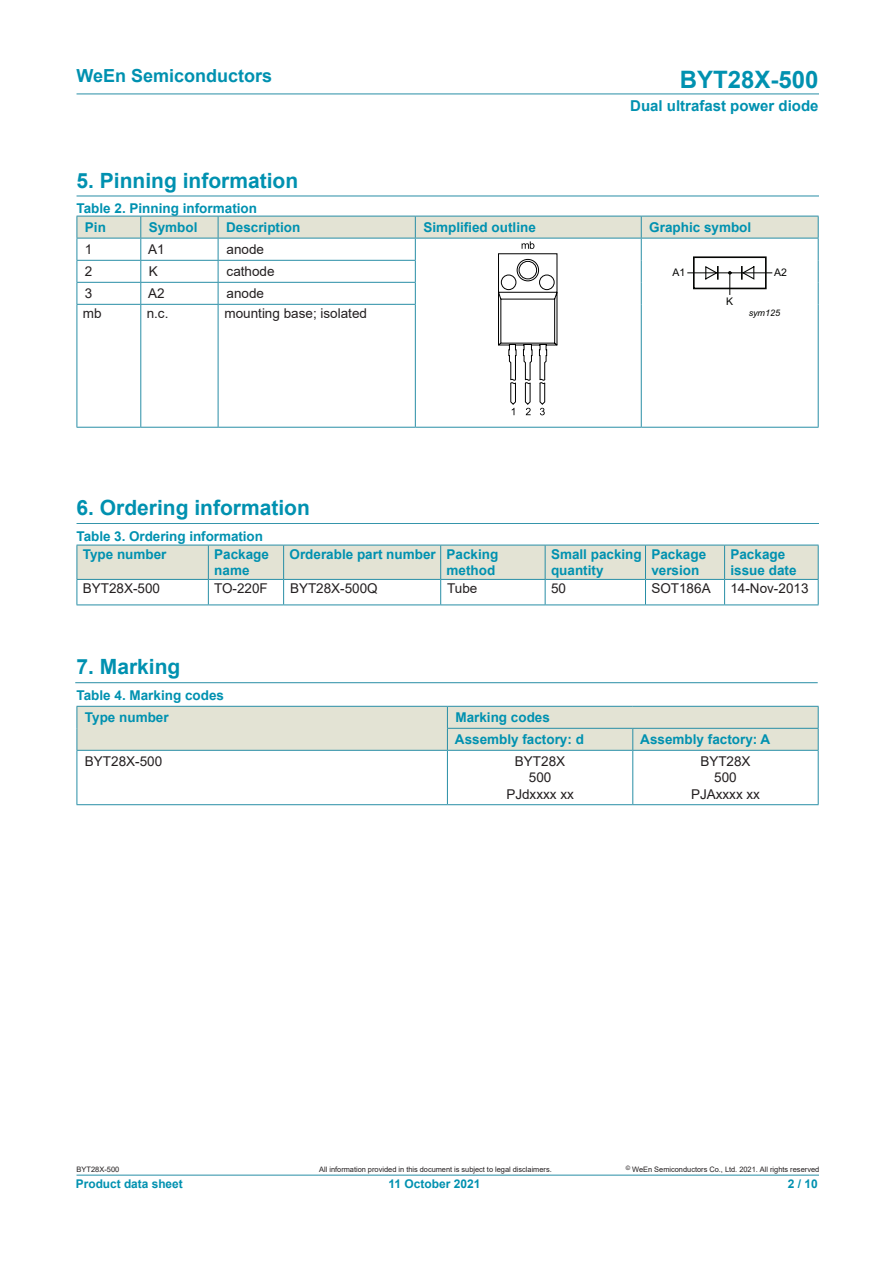
<style>
.page{position:relative;width:893px;height:1263px;background:#fff}
.page>*{position:absolute;margin:0;border:0;box-sizing:border-box;transform-origin:0 0}
.t1{font:700 24px "Arial";color:#0091b0}
.DS1{font:700 21px "Arial";color:#0091b0}
.t2{font:700 18px "Arial";color:#0091b0}
.t3{font:700 15px "Arial";color:#0091b0}
.t4{font:700 13.5px "Arial";color:#0091b0}
.t5{font:13.5px "Arial";color:#231f20}
.t6{font:700 12px "Arial";color:#0091b0}
.t7{font:10.5px "Arial";color:#040503}
.t8{font:italic 9px "Arial";letter-spacing:.005em;color:#040503}
.t9{font:7.5px "Arial";letter-spacing:-.005em;color:#231f20}
</style>
<div class="page">
<hr style="left:77px;top:94px;width:742px;height:1px;background:#288ea6">
<hr style="left:77px;top:1175px;width:742px;height:1px;background:#288ea6">
<hr style="left:77px;top:196px;width:742px;height:1px;background:#288ea6">
<hr style="left:77px;top:523px;width:742px;height:1px;background:#288ea6">
<hr style="left:641px;top:304px;width:1px;height:123px;background:#288ea6">
<hr style="left:818px;top:304px;width:1px;height:123px;background:#288ea6">
<hr style="left:77px;top:305px;width:1px;height:122px;background:#288ea6">
<hr style="left:140px;top:305px;width:1px;height:122px;background:#288ea6">
<hr style="left:218px;top:305px;width:1px;height:122px;background:#288ea6">
<hr style="left:415px;top:305px;width:1px;height:122px;background:#288ea6">
<hr style="left:77px;top:427px;width:64px;height:1px;background:#288ea6">
<hr style="left:141px;top:427px;width:77px;height:1px;background:#288ea6">
<hr style="left:218px;top:427px;width:197px;height:1px;background:#288ea6">
<hr style="left:415px;top:427px;width:226px;height:1px;background:#288ea6">
<hr style="left:641px;top:427px;width:178px;height:1px;background:#288ea6">
<svg style="left:77px;top:216px;width:742px;height:199px"></svg>
<hr style="left:75px;top:682px;width:743px;height:1px;background:#288ea6">
<div style="left:77px;top:545px;width:131px;height:34px;background:#e3e3d4"></div>
<svg style="left:77px;top:580px;width:1px;height:24px"></svg>
<svg style="left:208px;top:546px;width:611px;height:58px"></svg>
<hr style="left:77px;top:545px;width:131px;height:1px;background:#288ea6">
<hr style="left:77px;top:545px;width:1px;height:34px;background:#288ea6">
<hr style="left:208px;top:545px;width:76px;height:1px;background:#288ea6">
<hr style="left:284px;top:545px;width:157px;height:1px;background:#288ea6">
<hr style="left:441px;top:545px;width:104px;height:1px;background:#288ea6">
<hr style="left:545px;top:545px;width:100px;height:1px;background:#288ea6">
<hr style="left:645px;top:545px;width:80px;height:1px;background:#288ea6">
<hr style="left:725px;top:545px;width:94px;height:1px;background:#288ea6">
<hr style="left:77px;top:579px;width:131px;height:1px;background:#288ea6">
<hr style="left:208px;top:579px;width:76px;height:1px;background:#288ea6">
<hr style="left:284px;top:579px;width:157px;height:1px;background:#288ea6">
<hr style="left:441px;top:579px;width:104px;height:1px;background:#288ea6">
<hr style="left:545px;top:579px;width:100px;height:1px;background:#288ea6">
<hr style="left:645px;top:579px;width:80px;height:1px;background:#288ea6">
<hr style="left:725px;top:579px;width:94px;height:1px;background:#288ea6">
<hr style="left:77px;top:604px;width:131px;height:1px;background:#288ea6">
<hr style="left:208px;top:604px;width:76px;height:1px;background:#288ea6">
<hr style="left:284px;top:604px;width:157px;height:1px;background:#288ea6">
<hr style="left:441px;top:604px;width:104px;height:1px;background:#288ea6">
<hr style="left:545px;top:604px;width:100px;height:1px;background:#288ea6">
<hr style="left:645px;top:604px;width:80px;height:1px;background:#288ea6">
<hr style="left:725px;top:604px;width:94px;height:1px;background:#288ea6">
<svg style="left:77px;top:706px;width:742px;height:99px"></svg>
<hr style="left:633px;top:750px;width:186px;height:1px;background:#288ea6">
<h3 class="t2" style="left:77px;top:63px;width:197px">WeEn Semiconductors</h3>
<h1 class="t1" style="left:680px;top:62px;width:140px">BYT28X-500</h1>
<p class="t3" style="left:630px;top:95px;width:190px">Dual ultrafast power diode</p>
<p class="DS1" style="left:77px;top:166px;width:223px">5. Pinning information</p>
<p class="t4" style="left:77px;top:198px;width:182px">Table 2. Pinning information</p>
<p class="t4" style="left:85px;top:218px;width:23px">Pin</p>
<p class="t4" style="left:149px;top:218px;width:50px">Symbol</p>
<p class="t4" style="left:226px;top:218px;width:76px">Description</p>
<p class="t4" style="left:423px;top:218px;width:114px">Simplified outline</p>
<p class="t4" style="left:649px;top:218px;width:104px">Graphic symbol</p>
<p class="t5" style="left:85px;top:240px;width:9px">1</p>
<p class="t5" style="left:148px;top:240px;width:18px">A1</p>
<p class="t5" style="left:227px;top:240px;width:39px">anode</p>
<p class="t5" style="left:85px;top:262px;width:9px">2</p>
<p class="t5" style="left:149px;top:262px;width:11px">K</p>
<p class="t5" style="left:227px;top:262px;width:50px">cathode</p>
<p class="t5" style="left:85px;top:284px;width:9px">3</p>
<p class="t5" style="left:148px;top:284px;width:18px">A2</p>
<p class="t5" style="left:227px;top:284px;width:39px">anode</p>
<p class="t5" style="left:83px;top:304px;width:20px">mb</p>
<p class="t5" style="left:147px;top:304px;width:23px">n.c.</p>
<p class="t5" style="left:224px;top:304px;width:144px">mounting base; isolated</p>
<p class="t7" style="left:672px;top:266px;width:14px">A1</p>
<p class="t7" style="left:774px;top:266px;width:14px">A2</p>
<p class="t7" style="left:726px;top:294px;width:9px">K</p>
<p class="t8" style="left:749px;top:307px;width:33px">sym125</p>
<p class="DS1" style="left:77px;top:492px;width:235px">6. Ordering information</p>
<p class="t4" style="left:77px;top:526px;width:188px">Table 3. Ordering information</p>
<p class="t4" style="left:83px;top:544px;width:85px">Type number</p>
<p class="t4" style="left:214px;top:544px;width:56px">Package</p>
<p class="t4" style="left:214px;top:561px;width:37px">name</p>
<p class="t4" style="left:289px;top:544px;width:148px">Orderable part number</p>
<p class="t4" style="left:447px;top:544px;width:53px">Packing</p>
<p class="t4" style="left:447px;top:561px;width:50px">method</p>
<p class="t4" style="left:551px;top:544px;width:92px">Small packing</p>
<p class="t4" style="left:551px;top:561px;width:54px">quantity</p>
<p class="t4" style="left:651px;top:544px;width:56px">Package</p>
<p class="t4" style="left:651px;top:561px;width:50px">version</p>
<p class="t4" style="left:730px;top:544px;width:56px">Package</p>
<p class="t4" style="left:730px;top:561px;width:68px">issue date</p>
<p class="t5" style="left:83px;top:579px;width:79px">BYT28X-500</p>
<p class="t5" style="left:214px;top:579px;width:55px">TO-220F</p>
<p class="t5" style="left:290px;top:579px;width:89px">BYT28X-500Q</p>
<p class="t5" style="left:447px;top:579px;width:32px">Tube</p>
<p class="t5" style="left:551px;top:579px;width:17px">50</p>
<p class="t5" style="left:651px;top:579px;width:61px">SOT186A</p>
<p class="t5" style="left:730px;top:579px;width:80px">14-Nov-2013</p>
<p class="DS1" style="left:77px;top:652px;width:105px">7. Marking</p>
<p class="t4" style="left:77px;top:685px;width:149px">Table 4. Marking codes</p>
<p class="t4" style="left:85px;top:708px;width:85px">Type number</p>
<p class="t4" style="left:455px;top:708px;width:96px">Marking codes</p>
<p class="t4" style="left:455px;top:730px;width:131px">Assembly factory: d</p>
<p class="t4" style="left:640px;top:730px;width:132px">Assembly factory: A</p>
<p class="t5" style="left:85px;top:752px;width:79px">BYT28X-500</p>
<p class="t5" style="left:515px;top:752px;width:52px">BYT28X</p>
<p class="t5" style="left:529px;top:768px;width:24px">500</p>
<p class="t5" style="left:506px;top:784px;width:69px">PJdxxxx xx</p>
<p class="t5" style="left:700px;top:752px;width:52px">BYT28X</p>
<p class="t5" style="left:714px;top:768px;width:24px">500</p>
<p class="t5" style="left:691px;top:784px;width:71px">PJAxxxx xx</p>
<p class="t9" style="left:77px;top:1164px;width:44px">BYT28X-500</p>
<p class="t6" style="left:76px;top:1175px;width:108px">Product data sheet</p>
<p class="t9" style="left:319px;top:1164px;width:234px">All information provided in this document is subject to legal disclaimers.</p>
<p class="t9" style="left:626px;top:1164px;width:195px"><sup>©</sup> WeEn Semiconductors Co., Ltd. 2021. All rights reserved</p>
<p class="t6" style="left:388px;top:1175px;width:94px">11 October 2021</p>
<p class="t6" style="left:788px;top:1175px;width:32px">2 / 10</p>
</div>
